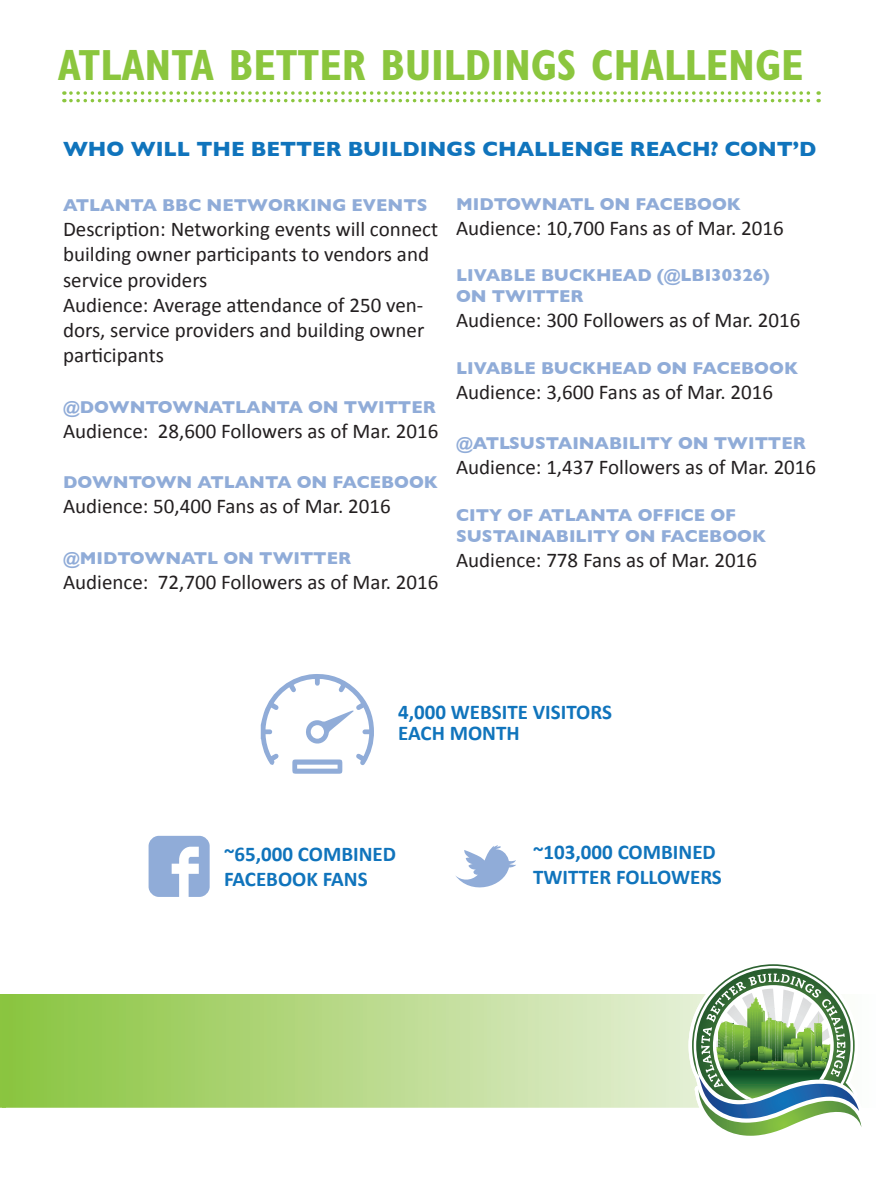
<style>
.page{position:relative;width:882px;height:1197px;background:#fff}
.page>*{position:absolute;margin:0;border:0;box-sizing:border-box;transform-origin:0 0}
.t1{font:700 condensed 43.75px "Gill Sans";color:#8bc63e}
.t2{font:21px/25.2px "Calibri";color:#231f20}
.t3{font:700 21px "Calibri";color:#1074bc}
.t4{font:700 21px "Gill Sans";color:#1074bc}
.t5{font:700 17.5px/21px "Gill Sans";color:#90acd8}
</style>
<div class="page">
<svg style="left:0;top:994px;width:689px;height:114px;background:#b7d988"></svg>
<svg style="left:689px;top:964px;width:173px;height:172px"></svg>
<svg style="left:71px;top:91px;width:748px;height:11px"></svg>
<svg style="left:149px;top:836px;width:61px;height:61px"></svg>
<svg style="left:456px;top:845px;width:60px;height:43px"></svg>
<svg style="left:261px;top:674px;width:113px;height:100px"></svg>
<p class="t1" style="left:58px;top:39px;width:747px">ATLANTA BETTER BUILDINGS CHALLENGE</p>
<p class="t4" style="left:63px;top:137px;width:755px">WHO WILL THE BETTER BUILDINGS CHALLENGE REACH? CONT’D</p>
<p class="t5" style="left:63px;top:195px;width:366px">ATLANTA BBC NETWORKING EVENTS</p>
<p class="t2" style="left:63px;top:217px;width:377px">Description: Networking events will connect building owner participants to vendors and service providers</p>
<p class="t2" style="left:63px;top:292px;width:363px;text-align:justify">Audience: Average attendance of 250 ven&shy;dors, service providers and building owner participants</p>
<p class="t5" style="left:63px;top:396px;width:374px">@DOWNTOWNATLANTA ON TWITTER</p>
<p class="t2" style="left:63px;top:418px;width:377px">Audience: 28,600 Followers as of Mar. 2016</p>
<p class="t5" style="left:63px;top:472px;width:376px">DOWNTOWN ATLANTA ON FACEBOOK</p>
<p class="t2" style="left:63px;top:494px;width:329px">Audience: 50,400 Fans as of Mar. 2016</p>
<p class="t5" style="left:63px;top:547px;width:290px">@MIDTOWNATL ON TWITTER</p>
<p class="t2" style="left:63px;top:570px;width:377px">Audience: 72,700 Followers as of Mar. 2016</p>
<p class="t5" style="left:456px;top:193px;width:286px">MIDTOWNATL ON FACEBOOK</p>
<p class="t2" style="left:456px;top:215px;width:329px">Audience: 10,700 Fans as of Mar. 2016</p>
<p class="t5" style="left:456px;top:265px;width:315px">LIVABLE BUCKHEAD (@LBI30326)</p>
<p class="t5" style="left:456px;top:286px;width:129px">ON TWITTER</p>
<p class="t2" style="left:456px;top:308px;width:346px">Audience: 300 Followers as of Mar. 2016</p>
<p class="t5" style="left:456px;top:357px;width:343px">LIVABLE BUCKHEAD ON FACEBOOK</p>
<p class="t2" style="left:456px;top:379px;width:319px">Audience: 3,600 Fans as of Mar. 2016</p>
<p class="t5" style="left:456px;top:433px;width:351px">@ATLSUSTAINABILITY ON TWITTER</p>
<p class="t2" style="left:456px;top:455px;width:362px">Audience: 1,437 Followers as of Mar. 2016</p>
<p class="t5" style="left:456px;top:504px;width:312px">CITY OF ATLANTA OFFICE OF<br>SUSTAINABILITY ON FACEBOOK</p>
<p class="t2" style="left:456px;top:547px;width:303px">Audience: 778 Fans as of Mar. 2016</p>
<p class="t3" style="left:398px;top:698px;width:215px">4,000 WEBSITE VISITORS</p>
<p class="t3" style="left:398px;top:719px;width:123px">EACH MONTH</p>
<p class="t3" style="left:224px;top:840px;width:174px">~65,000 COMBINED</p>
<p class="t3" style="left:224px;top:866px;width:145px">FACEBOOK FANS</p>
<p class="t3" style="left:533px;top:838px;width:184px">~103,000 COMBINED</p>
<p class="t3" style="left:533px;top:864px;width:190px">TWITTER FOLLOWERS</p>
</div>
